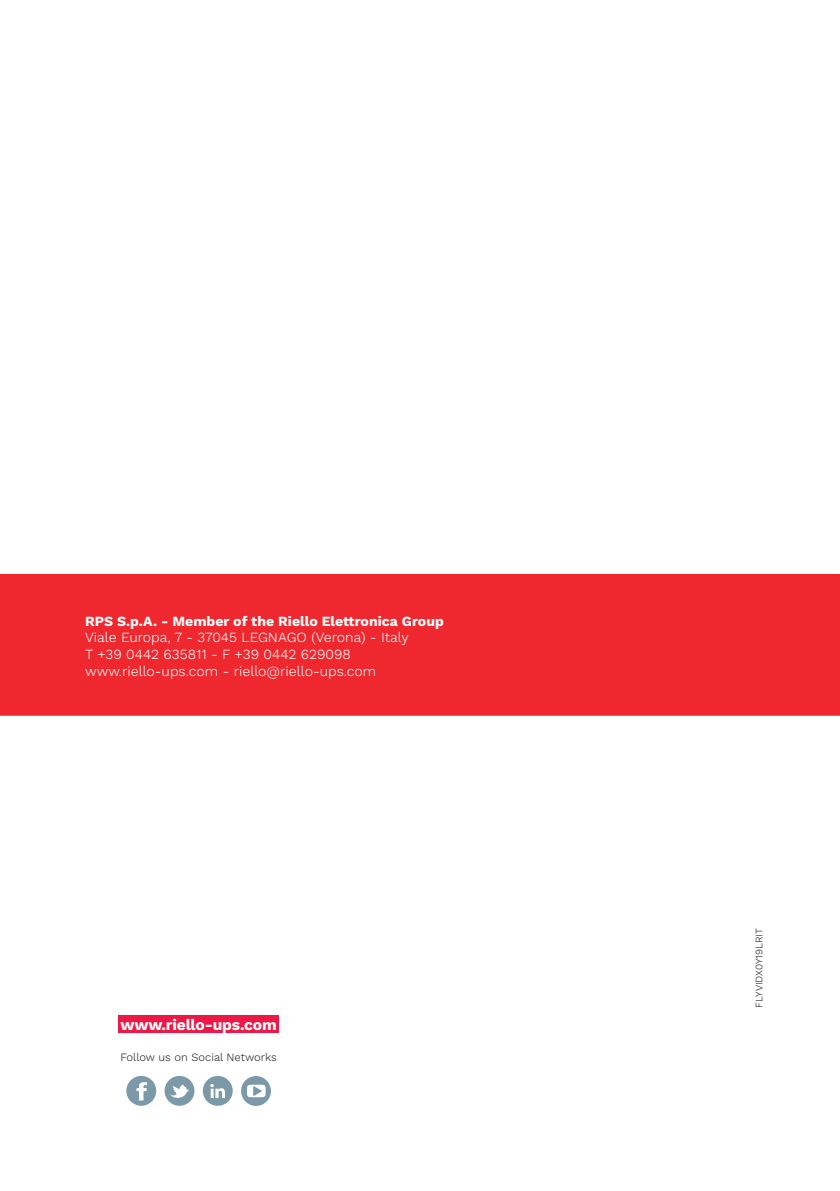
<style>
.page{position:relative;width:840px;height:1191px;background:#fff}
.page>*{position:absolute;margin:0;border:0;box-sizing:border-box;transform-origin:0 0}
.TITOLI_BIG{font:700 15.6px "Work Sans";letter-spacing:-.01em;color:#fff}
.t1{font:300 14px "Work Sans";color:#fff}
.t2{font:700 14px "Work Sans";color:#fff}
.t3{font:300 11.2px "Work Sans";color:#231f20}
.TITOLI{font:300 10px "Work Sans";color:#231f20}
</style>
<div class="page">
<div style="left:0;top:574px;width:839px;height:141px;background:#ee282e"></div>
<svg style="left:203px;top:1076px;width:29px;height:29px"></svg>
<svg style="left:164px;top:1076px;width:30px;height:29px"></svg>
<svg style="left:126px;top:1076px;width:30px;height:29px"></svg>
<svg style="left:241px;top:1076px;width:30px;height:30px"></svg>
<div style="left:118px;top:1015px;width:161px;height:18px;background:#ed1845"></div>
<p class="t2" style="left:85px;top:612px;width:360px">RPS S.p.A. - Member of the Riello Elettronica Group</p>
<p class="t1" style="left:85px;top:629px;width:325px">Viale Europa, 7 - 37045 LEGNAGO (Verona) - Italy</p>
<p class="t1" style="left:85px;top:646px;width:267px">T +39 0442 635811 - F +39 0442 629098</p>
<p class="t1" style="left:85px;top:663px;width:292px">www.riello-ups.com - riello@riello-ups.com</p>
<p class="TITOLI_BIG" style="left:120px;top:1016px;width:158px">www.riello-ups.com</p>
<p class="t3" style="left:120px;top:1050px;width:158px">Follow us on Social Networks</p>
<p class="TITOLI" style="left:752px;top:1007px;width:81px;rotate:-90deg">FLYVIDX0Y19LRIT</p>
</div>
